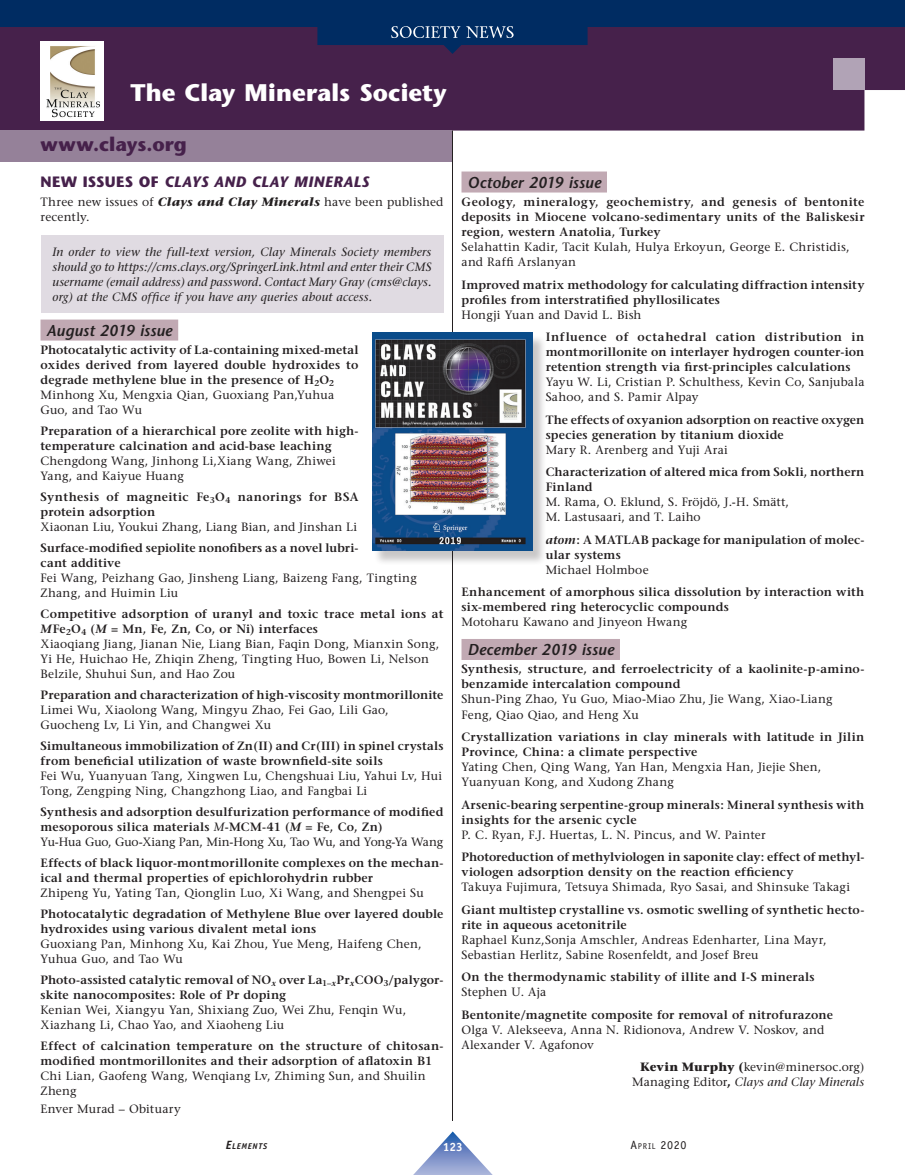
<style>
.page{position:relative;width:905px;height:1175px;background:#fff}
.page>*{position:absolute;margin:0;border:0;box-sizing:border-box;transform-origin:0 0}
.t1{font:700 24px "Stone Sans";letter-spacing:.005em;color:#fff}
.t2{font:700 19.5px "Stone Sans";color:#46214b}
.t3{font:italic 600 15.75px "Stone Sans";letter-spacing:.005em;color:#231f20}
.t4{font:italic 700 15px "Stone Sans";letter-spacing:.025em;color:#46214b}
.t5{font:600 12px/15px "Stone Serif";letter-spacing:.015em;color:#231f20}
.t6{font:12px/15px "Stone Serif";letter-spacing:.015em;color:#231f20}
.t7{font:italic 12px/15px "Stone Serif";letter-spacing:.015em;color:#231f20;text-align:justify}
.t8{font:12px "Officina Sans";color:#231f20}
.t9{font:700 12px "Officina Sans";color:#fcfcfc}
.t10{font:italic 700 8.4px "Officina Sans";letter-spacing:.08em;color:#231f20}
.s1{font-style:normal}
.s2{font-weight:700;font-style:italic}
.s3{font-weight:400}
.s4{font-weight:600}
.s5{font-weight:600;font-style:italic}
.s6{font-weight:400;font-style:italic}
.s7{font-style:italic}
.s8{font-weight:700}
.s9{font-size:12px}
.s10{font-size:8.4px}
</style>
<div class="page">
<div style="left:0;top:54px;width:904px;height:76px;background:#46214b"></div>
<div style="left:0;top:130px;width:452px;height:32px;background:#958199"></div>
<hr style="left:452px;top:130px;width:1px;height:990px;background:#231f20">
<img style="left:40px;top:54px;width:63px;height:67px">
<div style="left:832px;top:59px;width:32px;height:31px;background:#b1a3b6"></div>
<div style="left:40px;top:319px;width:138px;height:21px;background:#c1a9b3"></div>
<div style="left:40px;top:235px;width:403px;height:78px;background:#e0dbe2"></div>
<div style="left:461px;top:171px;width:146px;height:21px;background:#c1a9b3"></div>
<div style="left:461px;top:639px;width:159px;height:21px;background:#c1a9b3"></div>
<div style="left:373px;top:334px;width:174px;height:231px;background:#231f20;opacity:.25"></div>
<img style="left:372px;top:333px;width:160px;height:217px">
<svg style="left:0;top:0;width:904px;height:54px;background:#1f2a5b"></svg>
<svg style="left:414px;top:1131px;width:78px;height:43px"></svg>
<svg style="left:391px;top:26px;width:122px;height:12px"></svg>
<h1 class="t1" style="left:130px;top:78px;width:318px">The Clay Minerals Society</h1>
<h2 class="t2" style="left:40px;top:133px;width:148px">www.clays.org</h2>
<p class="t4" style="left:40px;top:173px;width:330px"><span class="s1">NEW ISSUES OF</span> CLAYS AND CLAY MINERALS</p>
<p class="t6" style="left:40px;top:195px;width:404px">Three new issues of <span class="s2">Clays and Clay Minerals</span> have been published recently.</p>
<p class="t7" style="left:52px;top:244px;width:380px">In order to view the full-text version, Clay Minerals Society members should go to https://cms.clays.org/SpringerLink.html and enter their CMS username (email address) and password. Contact Mary Gray (cms@clays. org) at the CMS office if you have any queries about access.</p>
<h3 class="t3" style="left:46px;top:321px;width:127px">August 2019 issue</h3>
<p class="t5" style="left:40px;top:342px;width:319px">Photocatalytic activity of La-containing mixed-metal oxides derived from layered double hydroxides to degrade methylene blue in the presence of H<sub>2</sub>O<sub>2<br></sub><span class="s3">Minhong Xu, Mengxia Qian, Guoxiang Pan,Yuhua Guo, and Tao Wu</span></p>
<p class="t5" style="left:40px;top:423px;width:319px">Preparation of a hierarchical pore zeolite with high&shy;temperature calcination and acid-base leaching</p>
<p class="t6" style="left:40px;top:453px;width:297px">Chengdong Wang, Jinhong Li,Xiang Wang, Zhiwei<br>Yang, and Kaiyue Huang</p>
<p class="t5" style="left:40px;top:489px;width:319px">Synthesis of magneitic Fe<sub>3</sub>O<sub>4</sub> nanorings for BSA protein adsorption</p>
<p class="t6" style="left:40px;top:519px;width:318px">Xiaonan Liu, Youkui Zhang, Liang Bian, and Jinshan Li</p>
<p class="t5" style="left:40px;top:540px;width:319px">Surface-modified sepiolite nonofibers as a novel lubri&shy;cant additive</p>
<p class="t6" style="left:40px;top:570px;width:378px">Fei Wang, Peizhang Gao, Jinsheng Liang, Baizeng Fang, Tingting<br>Zhang, and Huimin Liu</p>
<p class="t6" style="left:40px;top:606px;width:404px"><span class="s4">Competitive adsorption of uranyl and toxic trace metal ions at </span><span class="s5">M</span><span class="s4">Fe</span><sub>2</sub><span class="s4">O</span><sub>4</sub> <span class="s4">(</span><span class="s5">M</span> <span class="s4">= Mn, Fe, Zn, Co, or Ni) interfaces<br></span>Xiaoqiang Jiang, Jianan Nie, Liang Bian, Faqin Dong, Mianxin Song, Yi He, Huichao He, Zhiqin Zheng, Tingting Huo, Bowen Li, Nelson Belzile, Shuhui Sun, and Hao Zou</p>
<p class="t5" style="left:41px;top:687px;width:404px">Preparation and characterization of high-viscosity montmorillonite</p>
<p class="t6" style="left:41px;top:702px;width:349px">Limei Wu, Xiaolong Wang, Mingyu Zhao, Fei Gao, Lili Gao,<br>Guocheng Lv, Li Yin, and Changwei Xu</p>
<p class="t5" style="left:41px;top:738px;width:404px">Simultaneous immobilization of Zn(II) and Cr(III) in spinel crystals from beneficial utilization of waste brownfield-site soils</p>
<p class="t6" style="left:41px;top:768px;width:403px">Fei Wu, Yuanyuan Tang, Xingwen Lu, Chengshuai Liu, Yahui Lv, Hui<br>Tong, Zengping Ning, Changzhong Liao, and Fangbai Li</p>
<p class="t5" style="left:41px;top:804px;width:404px">Synthesis and adsorption desulfurization performance of modified mesoporous silica materials <span class="s6">M</span>-MCM-41 (<span class="s7">M</span> = Fe, Co, Zn)<br><span class="s3">Yu-Hua Guo, Guo-Xiang Pan, Min-Hong Xu, Tao Wu, and Yong-Ya Wang</span></p>
<p class="t5" style="left:41px;top:855px;width:404px">Effects of black liquor-montmorillonite complexes on the mechan&shy;ical and thermal properties of epichlorohydrin rubber</p>
<p class="t6" style="left:41px;top:885px;width:384px">Zhipeng Yu, Yating Tan, Qionglin Luo, Xi Wang, and Shengpei Su</p>
<p class="t5" style="left:41px;top:906px;width:404px">Photocatalytic degradation of Methylene Blue over layered double hydroxides using various divalent metal ions</p>
<p class="t6" style="left:41px;top:936px;width:382px">Guoxiang Pan, Minhong Xu, Kai Zhou, Yue Meng, Haifeng Chen,<br>Yuhua Guo, and Tao Wu</p>
<p class="t5" style="left:41px;top:972px;width:404px">Photo-assisted catalytic removal of NO<sub>x</sub> over La<sub>1–</sub><sub>x</sub>Pr<sub>x</sub>COO<sub>3</sub>/palygor&shy;skite nanocomposites: Role of Pr doping</p>
<p class="t6" style="left:41px;top:1002px;width:367px">Kenian Wei, Xiangyu Yan, Shixiang Zuo, Wei Zhu, Fenqin Wu,<br>Xiazhang Li, Chao Yao, and Xiaoheng Liu</p>
<p class="t5" style="left:41px;top:1038px;width:404px">Effect of calcination temperature on the structure of chitosan&shy;modified montmorillonites and their adsorption of aflatoxin B1</p>
<p class="t6" style="left:41px;top:1068px;width:387px">Chi Lian, Gaofeng Wang, Wenqiang Lv, Zhiming Sun, and Shuilin<br>Zheng</p>
<p class="t6" style="left:41px;top:1101px;width:142px">Enver Murad – Obituary</p>
<h3 class="t3" style="left:467px;top:173px;width:135px">October 2019 issue</h3>
<p class="t5" style="left:461px;top:194px;width:404px;text-align:justify">Geology, mineralogy, geochemistry, and genesis of bentonite deposits in Miocene volcano-sedimentary units of the Baliskesir region, western Anatolia, Turkey</p>
<p class="t6" style="left:461px;top:239px;width:389px">Selahattin Kadir, Tacit Kulah, Hulya Erkoyun, George E. Christidis, and Raffi Arslanyan</p>
<p class="t5" style="left:461px;top:277px;width:404px">Improved matrix methodology for calculating diffraction intensity profiles from interstratified phyllosilicates</p>
<p class="t6" style="left:461px;top:307px;width:181px">Hongji Yuan and David L. Bish</p>
<p class="t5" style="left:545px;top:329px;width:320px;text-align:justify">Influence of octahedral cation distribution in montmorillonite on interlayer hydrogen counter-ion retention strength via first-principles calculations</p>
<p class="t6" style="left:545px;top:374px;width:320px">Yayu W. Li, Cristian P. Schulthess, Kevin Co, Sanjubala<br>Sahoo, and S. Pamir Alpay</p>
<p class="t5" style="left:545px;top:412px;width:320px">The effects of oxyanion adsorption on reactive oxygen species generation by titanium dioxide</p>
<p class="t6" style="left:545px;top:442px;width:184px">Mary R. Arenberg and Yuji Arai</p>
<p class="t5" style="left:545px;top:464px;width:320px">Characterization of altered mica from Sokli, northern<br>Finland</p>
<p class="t6" style="left:545px;top:494px;width:245px">M. Rama, O. Eklund, S. Fröjdö, J.-H. Smätt,<br>M. Lastusaari, and T. Laiho</p>
<p class="t5" style="left:545px;top:532px;width:320px"><span class="s7">atom</span>: A MATLAB package for manipulation of molec&shy;ular systems</p>
<p class="t6" style="left:545px;top:562px;width:104px">Michael Holmboe</p>
<p class="t5" style="left:461px;top:584px;width:404px">Enhancement of amorphous silica dissolution by interaction with six-membered ring heterocyclic compounds</p>
<p class="t6" style="left:461px;top:614px;width:227px">Motoharu Kawano and Jinyeon Hwang</p>
<h3 class="t3" style="left:467px;top:640px;width:148px">December 2019 issue</h3>
<p class="t5" style="left:461px;top:662px;width:404px">Synthesis, structure, and ferroelectricity of a kaolinite-p-amino&shy;benzamide intercalation compound</p>
<p class="t6" style="left:461px;top:692px;width:372px">Shun-Ping Zhao, Yu Guo, Miao-Miao Zhu, Jie Wang, Xiao-Liang<br>Feng, Qiao Qiao, and Heng Xu</p>
<p class="t5" style="left:461px;top:729px;width:404px">Crystallization variations in clay minerals with latitude in Jilin<br>Province, China: a climate perspective</p>
<p class="t6" style="left:461px;top:759px;width:361px">Yating Chen, Qing Wang, Yan Han, Mengxia Han, Jiejie Shen,<br>Yuanyuan Kong, and Xudong Zhang</p>
<p class="t5" style="left:461px;top:797px;width:404px">Arsenic-bearing serpentine-group minerals: Mineral synthesis with insights for the arsenic cycle</p>
<p class="t6" style="left:461px;top:827px;width:305px">P. C. Ryan, F.J. Huertas, L. N. Pincus, and W. Painter</p>
<p class="t5" style="left:461px;top:849px;width:404px">Photoreduction of methylviologen in saponite clay: effect of methyl&shy;viologen adsorption density on the reaction efficiency</p>
<p class="t6" style="left:461px;top:879px;width:390px">Takuya Fujimura, Tetsuya Shimada, Ryo Sasai, and Shinsuke Takagi</p>
<p class="t5" style="left:461px;top:902px;width:404px">Giant multistep crystalline vs. osmotic swelling of synthetic hecto&shy;rite in aqueous acetonitrile</p>
<p class="t6" style="left:461px;top:932px;width:366px">Raphael Kunz,Sonja Amschler, Andreas Edenharter, Lina Mayr,<br>Sebastian Herlitz, Sabine Rosenfeldt, and Josef Breu</p>
<p class="t5" style="left:461px;top:969px;width:354px">On the thermodynamic stability of illite and I-S minerals</p>
<p class="t6" style="left:461px;top:984px;width:86px">Stephen U. Aja</p>
<p class="t5" style="left:461px;top:1007px;width:373px">Bentonite/magnetite composite for removal of nitrofurazone</p>
<p class="t6" style="left:461px;top:1022px;width:364px">Olga V. Alekseeva, Anna N. Ridionova, Andrew V. Noskov, and<br>Alexander V. Agafonov</p>
<p class="t6" style="left:632px;top:1059px;width:234px;text-align:right"><span class="s8">Kevin Murphy (</span>kevin@minersoc.org)<br>Managing Editor<span class="s8">,</span> <span class="s7">Clays and Clay Minerals</span></p>
<p class="t10" style="left:226px;top:1141px;width:43px"><span class="s9">E</span>LEMENTS</p>
<p class="t9" style="left:443px;top:1139px;width:22px">123</p>
<p class="t8" style="left:630px;top:1138px;width:58px">A<span class="s10">pril</span> 2020</p>
</div>
